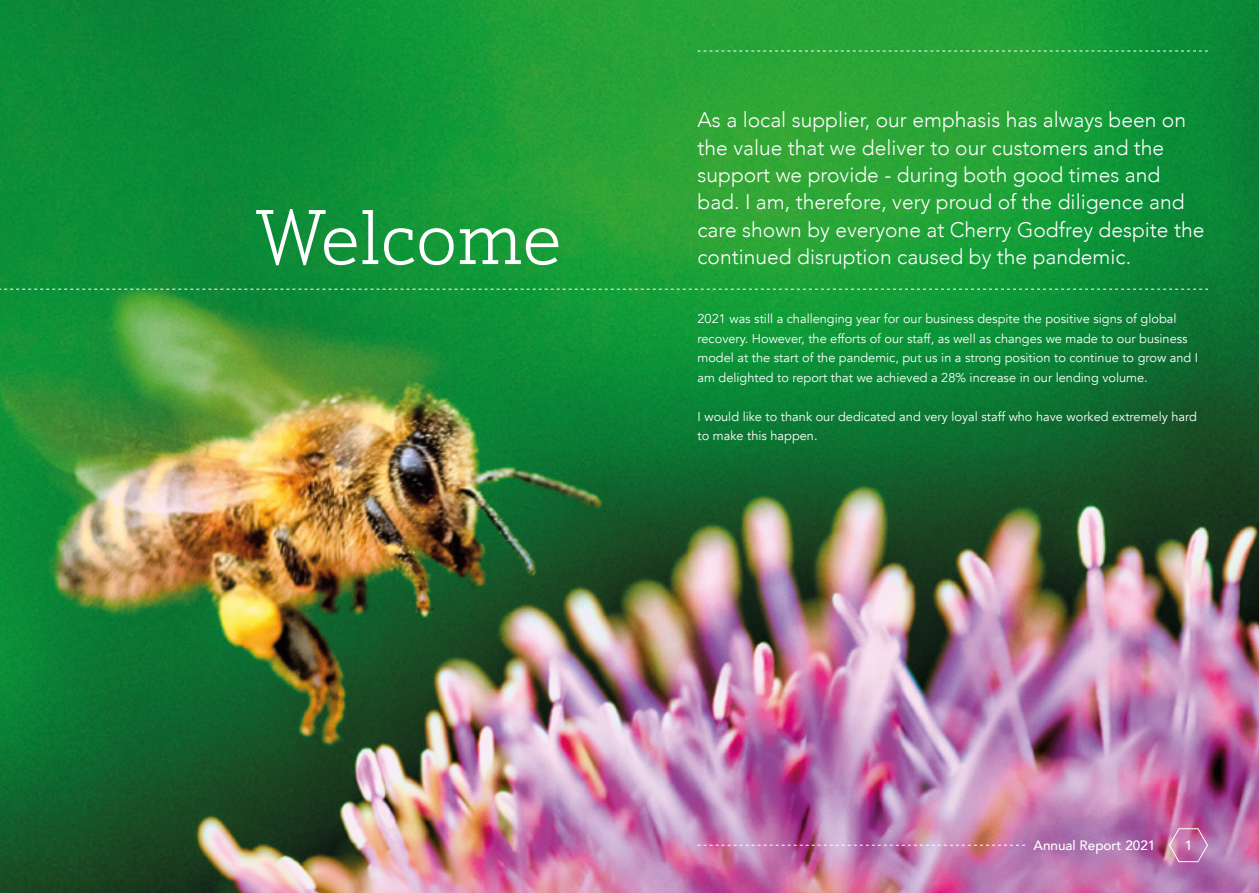
<style>
.page{position:relative;width:1259px;height:893px;background:#fff}
.page>*{position:absolute;margin:0;border:0;box-sizing:border-box;transform-origin:0 0}
.t1{font:300 75px "Justus Pro";color:#fff}
.t2{font:300 21px/27.3px "Avenir";color:#fff}
.t3{font:500 13.5px "Avenir";color:#fff}
.t4{font:12.75px/19.5px "Avenir";color:#fff}
</style>
<div class="page">
<img style="left:0;top:0;width:1259px;height:893px">
<svg style="left:697px;top:845px;width:328px;height:1px"></svg>
<svg style="left:697px;top:51px;width:511px;height:1px"></svg>
<svg style="left:0;top:289px;width:1208px;height:1px"></svg>
<svg style="left:1168px;top:828px;width:40px;height:34px"></svg>
<h1 class="t1" style="left:257px;top:191px;width:306px">Welcome</h1>
<p class="t2" style="left:697px;top:106px;width:508px">As a local supplier, our emphasis has always been on the value that we deliver to our customers and the support we provide - during both good times and bad. I am, therefore, very proud of the diligence and care shown by everyone at Cherry Godfrey despite the continued disruption caused by the pandemic.</p>
<p class="t4" style="left:697px;top:309px;width:502px">2021 was still a challenging year for our business despite the positive signs of global recovery. However, the efforts of our staff, as well as changes we made to our business model at the start of the pandemic, put us in a strong position to continue to grow and I am delighted to report that we achieved a 28% increase in our lending volume.</p>
<p class="t4" style="left:697px;top:407px;width:501px">I would like to thank our dedicated and very loyal staff who have worked extremely hard to make this happen.</p>
<p class="t3" style="left:1033px;top:834px;width:123px">Annual Report 2021</p>
<p class="t3" style="left:1184px;top:834px;width:9px">1</p>
</div>
